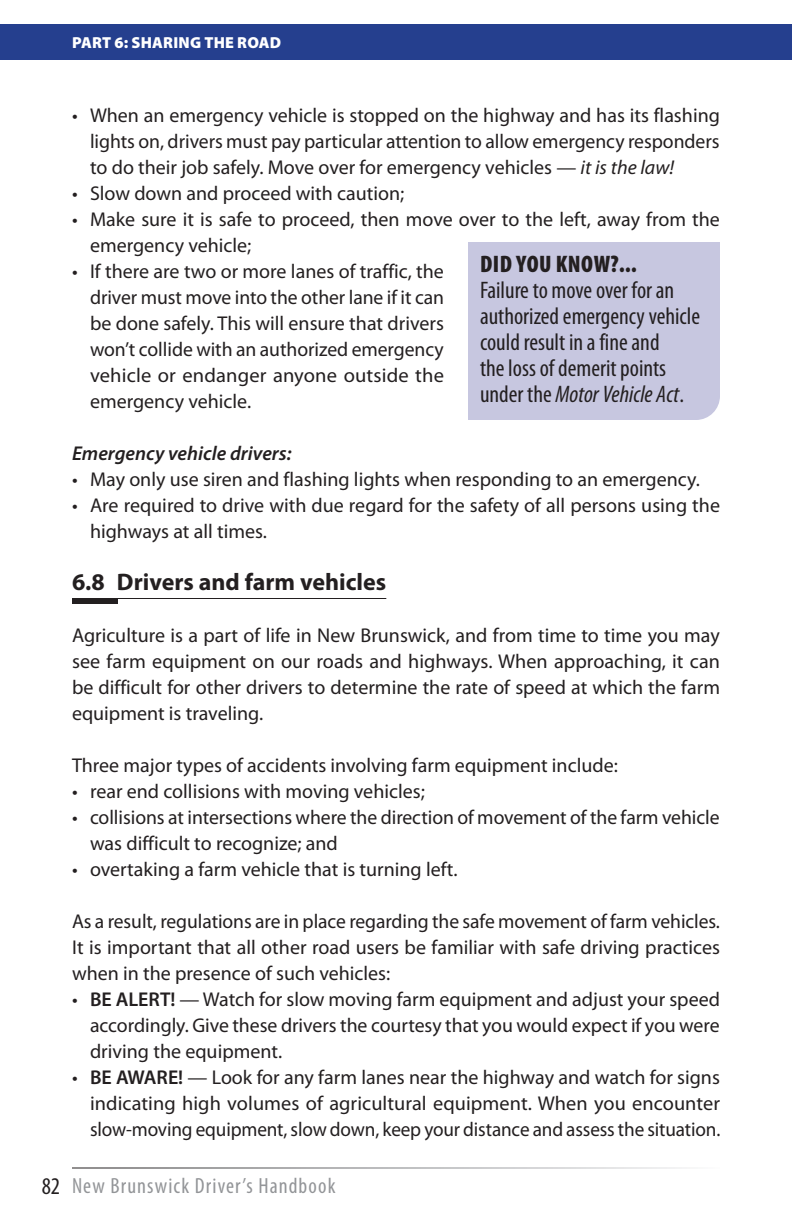
<style>
.page{position:relative;width:792px;height:1224px;background:#fff}
.page>*{position:absolute;margin:0;border:0;box-sizing:border-box;transform-origin:0 0}
.did_you_know{font:condensed 24px/26px "Myriad Pro";color:#231f20}
.head1{font:700 24px "Myriad Pro";color:#231f20}
.DID_U_KNOW{font:900 condensed 24px "Myriad Pro";letter-spacing:.02em;color:#231f20}
.t1{font:condensed 22px "Myriad Pro";letter-spacing:.05em;color:#939598}
.text{font:20px/26px "Myriad Pro";color:#231f20;text-align:justify}
.text-2{font:italic 600 20px "Myriad Pro";color:#231f20}
.t2{font:900 16px "Myriad Pro";letter-spacing:.01em;color:#fff}
.s1{font-style:italic}
.s2{font-weight:600}
.s3{font-size:24px;color:#231f20}
</style>
<div class="page">
<div style="left:0;top:24px;width:792px;height:36px;background:#253f8e"></div>
<div style="left:72px;top:598px;width:46px;height:6px;background:#231f20"></div>
<hr style="left:72px;top:598px;width:314px;height:1px;background:#231f20">
<div style="left:468px;top:242px;width:252px;height:48px;background:#c7c7e0"></div>
<div style="left:468px;top:290px;width:252px;height:130px;background:#c7c7e0"></div>
<p class="t2" style="left:72px;top:34px;width:211px">PART 6: SHARING THE ROAD</p>
<p class="text" style="left:90px;top:103px;width:631px;text-indent:-18px">• When an emergency vehicle is stopped on the highway and has its flashing lights on, drivers must pay particular attention to allow emergency responders to do their job safely. Move over for emergency vehicles — <span class="s1">it is the law!</span></p>
<p class="text" style="left:72px;top:181px;width:334px">• Slow down and proceed with caution;</p>
<p class="text" style="left:90px;top:207px;width:631px;text-indent:-18px">• Make sure it is safe to proceed, then move over to the left, away from the emergency vehicle;</p>
<p class="text" style="left:90px;top:259px;width:356px;text-indent:-18px">• If there are two or more lanes of traffic, the driver must move into the other lane if it can be done safely. This will ensure that drivers won’t collide with an authorized emergency vehicle or endanger anyone outside the emergency vehicle.</p>
<p class="text-2" style="left:72px;top:442px;width:221px">Emergency vehicle drivers:</p>
<p class="text" style="left:72px;top:467px;width:629px">• May only use siren and flashing lights when responding to an emergency.</p>
<p class="text" style="left:90px;top:493px;width:632px;text-indent:-18px">• Are required to drive with due regard for the safety of all persons using the highways at all times.</p>
<p class="head1" style="left:72px;top:568px;width:316px">6.8 Drivers and farm vehicles</p>
<p class="text" style="left:72px;top:623px;width:650px">Agriculture is a part of life in New Brunswick, and from time to time you may see farm equipment on our roads and highways. When approaching, it can be difficult for other drivers to determine the rate of speed at which the farm equipment is traveling.</p>
<p class="text" style="left:72px;top:753px;width:547px">Three major types of accidents involving farm equipment include:</p>
<p class="text" style="left:72px;top:779px;width:354px">• rear end collisions with moving vehicles;</p>
<p class="text" style="left:90px;top:805px;width:631px;text-indent:-18px">• collisions at intersections where the direction of movement of the farm vehicle was difficult to recognize; and</p>
<p class="text" style="left:72px;top:857px;width:387px">• overtaking a farm vehicle that is turning left.</p>
<p class="text" style="left:72px;top:909px;width:650px">As a result, regulations are in place regarding the safe movement of farm vehicles.<br>It is important that all other road users be familiar with safe driving practices when in the presence of such vehicles:</p>
<p class="text" style="left:90px;top:987px;width:632px;text-indent:-18px">• <span class="s2">BE ALERT!</span> — Watch for slow moving farm equipment and adjust your speed accordingly. Give these drivers the courtesy that you would expect if you were driving the equipment.</p>
<p class="text" style="left:90px;top:1065px;width:632px;text-indent:-18px">• <span class="s2">BE AWARE!</span> — Look for any farm lanes near the highway and watch for signs indicating high volumes of agricultural equipment. When you encounter slow-moving equipment, slow down, keep your distance and assess the situation.</p>
<p class="DID_U_KNOW" style="left:480px;top:251px;width:158px">DID YOU KNOW?...</p>
<p class="did_you_know" style="left:480px;top:278px;width:222px">Failure to move over for an authorized emergency vehicle could result in a fine and<br>the loss of demerit points under the <span class="s1">Motor Vehicle Act</span>.</p>
<p class="t1" style="left:42px;top:1173px;width:295px"><span class="s3">82</span> New Brunswick Driver’s Handbook</p>
</div>
